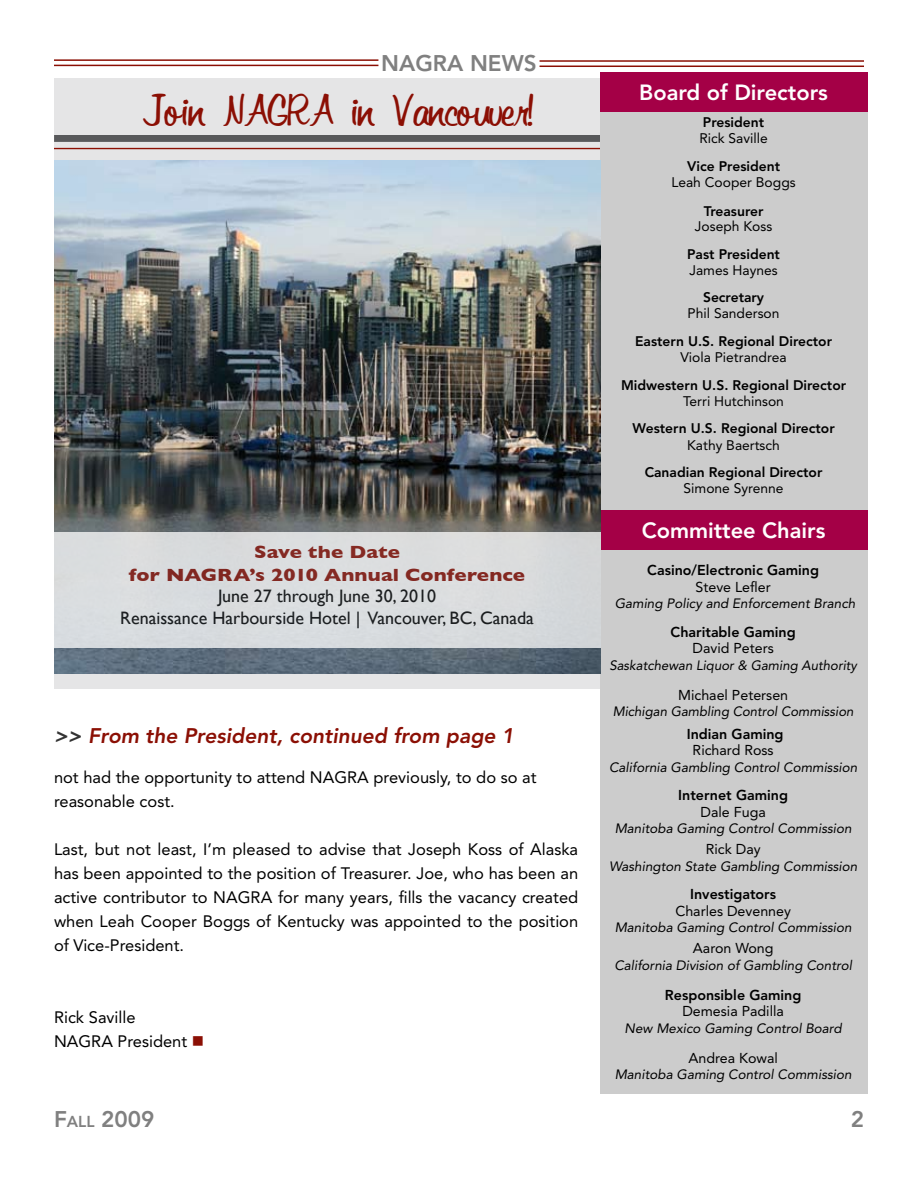
<style>
.page{position:relative;width:918px;height:1188px;background:#fff}
.page>*{position:absolute;margin:0;border:0;box-sizing:border-box;transform-origin:0 0}
.t1{font:expanded 45px "Can Dice Font 35";color:#8b0f04}
.t2{font:800 22.5px "Avenir";color:#808080}
.t3{font:800 22.5px "Avenir";color:#808080}
.t4{font:800 21.9px "Avenir";color:#fff}
.t5{font:italic 800 21px "Avenir";color:#8b0f04}
.t6{font:18px/21.6px "Gill Sans";color:#000;text-align:center}
.t7{font:700 18px/22.5px "Gill Sans";letter-spacing:.005em;color:#8b0f04;text-align:center;scale:1.14 1}
.t8{font:16.5px/24px "Avenir";color:#000}
.t9{font:14.25px "Avenir";color:#000}
.t10{font:800 14.25px "Avenir";color:#000}
.t11{font:800 13.8px "Avenir";color:#000}
.t12{font:13.8px "Avenir";color:#000}
.t13{font:italic 13.5px "Avenir";color:#000}
.s1{color:#333}
.s2{color:#8b0f04}
.s3{font-size:15.75px}
</style>
<div class="page">
<hr style="left:54px;top:59px;width:324px;height:2px;background:#8b0f04">
<hr style="left:54px;top:65px;width:324px;height:1px;background:#8b0f04">
<hr style="left:540px;top:60px;width:324px;height:2px;background:#8b0f04">
<hr style="left:540px;top:66px;width:324px;height:1px;background:#8b0f04">
<div style="left:54px;top:78px;width:570px;height:610px;background:#e5e5e6"></div>
<div style="left:54px;top:135px;width:570px;height:7px;background:#58595b"></div>
<hr style="left:54px;top:148px;width:570px;height:1px;background:#8b0f04">
<div style="left:600px;top:100px;width:267px;height:994px;background:#ccc"></div>
<div style="left:600px;top:72px;width:267px;height:40px;background:#a40046"></div>
<div style="left:600px;top:510px;width:267px;height:40px;background:#a40046"></div>
<img style="left:54px;top:160px;width:546px;height:513px">
<div style="left:54px;top:532px;width:546px;height:116px;background:#d9dcde"></div>
<h2 class="t2" style="left:381px;top:50px;width:157px">NAGRA NEWS</h2>
<h1 class="t1" style="left:142px;top:81px;width:392px">Join NAGRA in Vancouver!</h1>
<p class="t7" style="left:129px;top:541px;width:349px">Save the Date<br>for NAGRA’s 2010 Annual Conference</p>
<p class="t6" style="left:120px;top:585px;width:415px">June 27 through June 30, 2010<br>Renaissance Harbourside Hotel | Vancouver, BC, Canada</p>
<p class="t5" style="left:54px;top:723px;width:462px"><span class="s1">&gt;&gt;</span> From the President, continued from page 1</p>
<p class="t8" style="left:54px;top:765px;width:484px">not had the opportunity to attend NAGRA previously, to do so at reasonable cost.</p>
<p class="t8" style="left:54px;top:837px;width:526px;text-align:justify">Last, but not least, I’m pleased to advise that Joseph Koss of Alaska has been appointed to the position of Treasurer. Joe, who has been an active contributor to NAGRA for many years, fills the vacancy created when Leah Cooper Boggs of Kentucky was appointed to the position of Vice-President.</p>
<p class="t8" style="left:54px;top:1005px;width:152px">Rick Saville<br>NAGRA President <span class="s2">■</span></p>
<h3 class="t4" style="left:639px;top:79px;width:190px">Board of Directors</h3>
<p class="t11" style="left:703px;top:114px;width:63px">President</p>
<p class="t12" style="left:699px;top:131px;width:70px">Rick Saville</p>
<p class="t11" style="left:687px;top:158px;width:95px">Vice President</p>
<p class="t12" style="left:671px;top:174px;width:126px">Leah Cooper Boggs</p>
<p class="t11" style="left:704px;top:203px;width:61px">Treasurer</p>
<p class="t12" style="left:695px;top:218px;width:79px">Joseph Koss</p>
<p class="t11" style="left:687px;top:246px;width:94px">Past President</p>
<p class="t12" style="left:689px;top:262px;width:90px">James Haynes</p>
<p class="t11" style="left:703px;top:289px;width:63px">Secretary</p>
<p class="t12" style="left:688px;top:306px;width:93px">Phil Sanderson</p>
<p class="t11" style="left:635px;top:333px;width:198px">Eastern U.S. Regional Director</p>
<p class="t12" style="left:681px;top:349px;width:107px">Viola Pietrandrea</p>
<p class="t11" style="left:621px;top:377px;width:227px">Midwestern U.S. Regional Director</p>
<p class="t12" style="left:683px;top:393px;width:102px">Terri Hutchinson</p>
<p class="t11" style="left:632px;top:421px;width:204px">Western U.S. Regional Director</p>
<p class="t12" style="left:687px;top:437px;width:94px">Kathy Baertsch</p>
<p class="t11" style="left:645px;top:464px;width:179px">Canadian Regional Director</p>
<p class="t12" style="left:684px;top:480px;width:102px">Simone Syrenne</p>
<h3 class="t4" style="left:642px;top:518px;width:185px">Committee Chairs</h3>
<p class="t10" style="left:647px;top:562px;width:173px">Casino/Electronic Gaming</p>
<p class="t9" style="left:696px;top:578px;width:77px">Steve Lefler</p>
<p class="t13" style="left:615px;top:596px;width:242px">Gaming Policy and Enforcement Branch</p>
<p class="t10" style="left:671px;top:623px;width:127px">Charitable Gaming</p>
<p class="t9" style="left:693px;top:640px;width:83px">David Peters</p>
<p class="t13" style="left:609px;top:657px;width:249px">Saskatchewan Liquor &amp; Gaming Authority</p>
<p class="t9" style="left:678px;top:686px;width:112px">Michael Petersen</p>
<p class="t13" style="left:613px;top:704px;width:242px">Michigan Gambling Control Commission</p>
<p class="t10" style="left:687px;top:725px;width:98px">Indian Gaming</p>
<p class="t9" style="left:693px;top:742px;width:83px">Richard Ross</p>
<p class="t13" style="left:609px;top:759px;width:250px">California Gambling Control Commission</p>
<p class="t10" style="left:678px;top:787px;width:111px">Internet Gaming</p>
<p class="t9" style="left:701px;top:803px;width:67px">Dale Fuga</p>
<p class="t13" style="left:615px;top:821px;width:238px">Manitoba Gaming Control Commission</p>
<p class="t9" style="left:706px;top:841px;width:56px">Rick Day</p>
<p class="t13" style="left:609px;top:858px;width:250px">Washington State Gambling Commission</p>
<p class="t10" style="left:690px;top:886px;width:88px">Investigators</p>
<p class="t9" style="left:675px;top:902px;width:117px">Charles Devenney</p>
<p class="t13" style="left:615px;top:920px;width:238px">Manitoba Gaming Control Commission</p>
<p class="t9" style="left:693px;top:940px;width:82px">Aaron Wong</p>
<p class="t13" style="left:614px;top:957px;width:239px">California Division of Gambling Control</p>
<p class="t10" style="left:665px;top:986px;width:138px">Responsible Gaming</p>
<p class="t9" style="left:682px;top:1003px;width:103px">Demesia Padilla</p>
<p class="t13" style="left:625px;top:1020px;width:219px">New Mexico Gaming Control Board</p>
<p class="t9" style="left:688px;top:1049px;width:91px">Andrea Kowal</p>
<p class="t13" style="left:615px;top:1067px;width:238px">Manitoba Gaming Control Commission</p>
<h2 class="t3" style="left:54px;top:1106px;width:102px">F<span class="s3">all</span> 2009</h2>
<h2 class="t3" style="left:851px;top:1106px;width:15px">2</h2>
</div>
